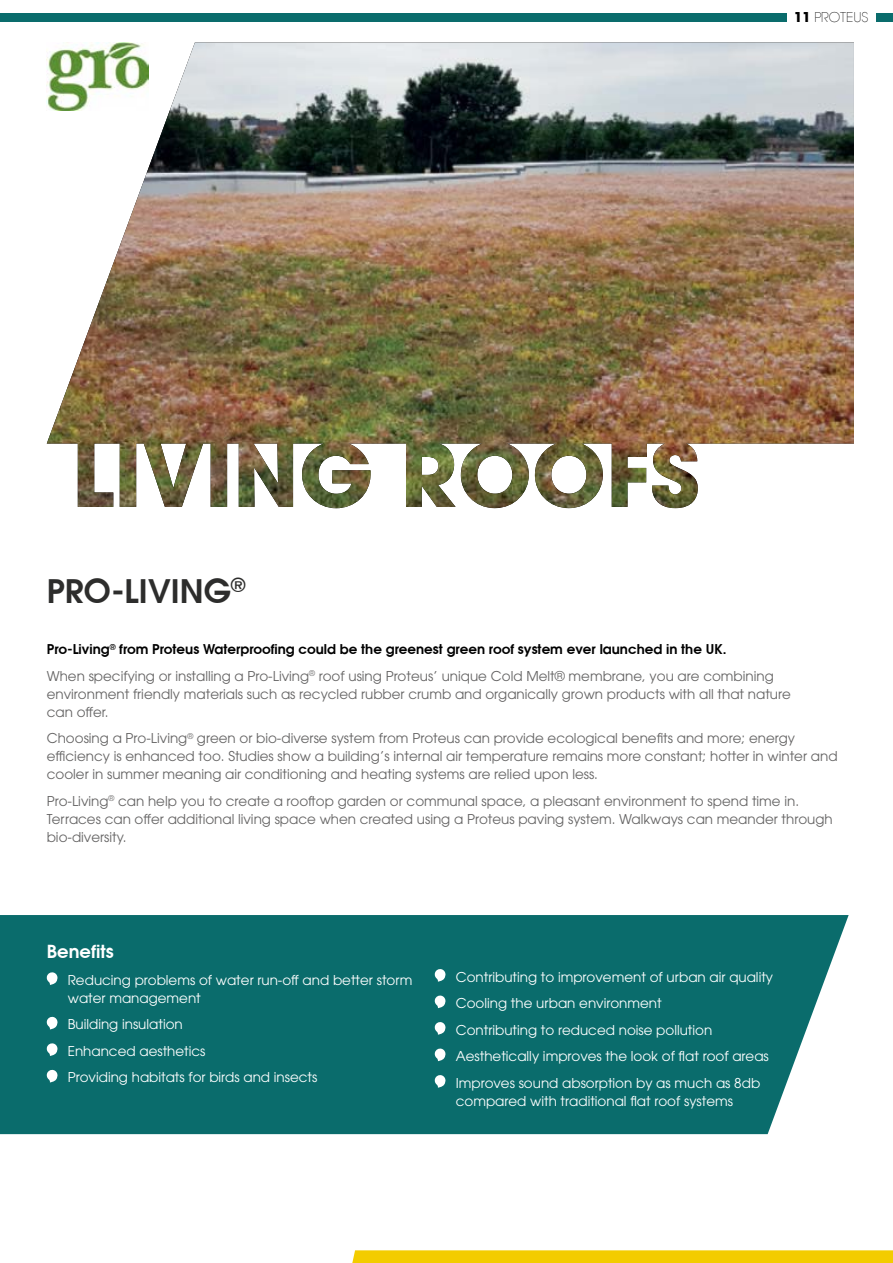
<style>
.page{position:relative;width:893px;height:1263px;background:#fff}
.page>*{position:absolute;margin:0;border:0;box-sizing:border-box;transform-origin:0 0}
.t1{font:600 32.4px "Avant Garde";color:#2d2d2c}
.t2{font:600 18px "Avant Garde";color:#fff}
.t3{font:13.5px/18px "ITC Avant Garde Pro";color:#646363}
.t4{font:13.5px/26.5px "ITC Avant Garde Pro";color:#fff}
.t5{font:600 13.5px "Avant Garde";color:#000}
.t6{font:200 13.5px "Avant Garde LT";color:#000}
.s1{font-family:"ITC Avant Garde Pro";font-weight:700}
</style>
<div class="page">
<svg style="left:352px;top:1250px;width:541px;height:13px;background:#f3cd07"></svg>
<div style="left:0;top:915px;width:849px;height:219px;background:#0a6c6c"></div>
<svg style="left:46px;top:972px;width:12px;height:13px"></svg>
<svg style="left:46px;top:1016px;width:12px;height:13px"></svg>
<svg style="left:46px;top:1043px;width:12px;height:13px"></svg>
<svg style="left:46px;top:1069px;width:12px;height:13px"></svg>
<svg style="left:434px;top:968px;width:12px;height:14px"></svg>
<svg style="left:434px;top:995px;width:12px;height:13px"></svg>
<svg style="left:434px;top:1021px;width:12px;height:14px"></svg>
<svg style="left:434px;top:1048px;width:12px;height:13px"></svg>
<svg style="left:434px;top:1074px;width:12px;height:14px"></svg>
<div style="left:0;top:13px;width:787px;height:9px;background:#0a6c6c"></div>
<div style="left:876px;top:14px;width:17px;height:8px;background:#0a6c6c"></div>
<img style="left:47px;top:43px;width:807px;height:465px">
<img style="left:47px;top:43px;width:102px;height:67px">
<h1 class="t1" style="left:47px;top:569px;width:200px">PRO-LIVING<sup>®</sup></h1>
<p class="t6" style="left:794px;top:9px;width:76px"><span class="s1">11</span> PROTEUS</p>
<p class="t5" style="left:47px;top:640px;width:681px">Pro-Living<sup>®</sup> from Proteus Waterproofing could be the greenest green roof system ever launched in the UK.</p>
<p class="t3" style="left:47px;top:666px;width:746px">When specifying or installing a Pro-Living<sup>®</sup> roof using Proteus’ unique Cold Melt® membrane, you are combining environment friendly materials such as recycled rubber crumb and organically grown products with all that nature can offer.</p>
<p class="t3" style="left:47px;top:729px;width:792px">Choosing a Pro-Living<sup>®</sup> green or bio-diverse system from Proteus can provide ecological benefits and more; energy efficiency is enhanced too. Studies show a building’s internal air temperature remains more constant; hotter in winter and cooler in summer meaning air conditioning and heating systems are relied upon less.</p>
<p class="t3" style="left:47px;top:791px;width:787px">Pro-Living<sup>®</sup> can help you to create a rooftop garden or communal space, a pleasant environment to spend time in.<br>Terraces can offer additional living space when created using a Proteus paving system. Walkways can meander through bio-diversity.</p>
<h2 class="t2" style="left:47px;top:940px;width:68px">Benefits</h2>
<p class="t4" style="left:68px;top:971px;width:346px;line-height:18px">Reducing problems of water run-off and better storm water management</p>
<p class="t4" style="left:68px;top:1011px;width:251px">Building insulation<br>Enhanced aesthetics<br>Providing habitats for birds and insects</p>
<p class="t4" style="left:456px;top:963px;width:319px">Contributing to improvement of urban air quality Cooling the urban environment<br>Contributing to reduced noise pollution Aesthetically improves the look of flat roof areas Improves sound absorption by as much as 8db</p>
<p class="t4" style="left:456px;top:1087px;width:279px">compared with traditional flat roof systems</p>
</div>
